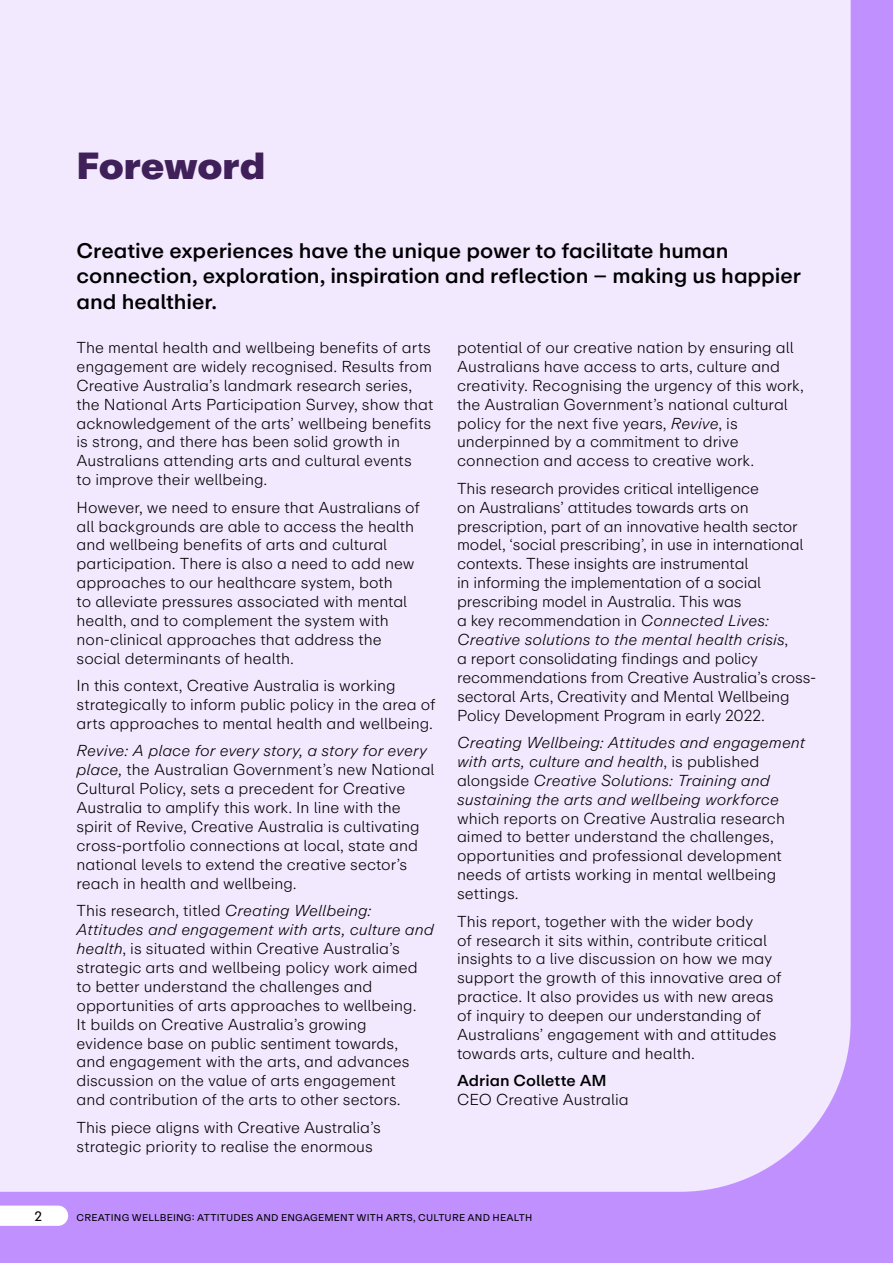
<style>
.page{position:relative;width:893px;height:1263px;background:#c090ff}
.page>*{position:absolute;margin:0;border:0;box-sizing:border-box;transform-origin:0 0}
.Heading_1{font:900 37.5px "ABC Repro";color:#402059}
.Introduction___Span_All{font:500 21px/25.2px "ABC Repro";letter-spacing:-.005em;color:#000}
.Body_Text{font:300 15.75px/18.9px "ABC Repro";color:#000}
.Body_Text___Sign_off{font:500 15.75px "ABC Repro";letter-spacing:.005em;color:#000}
.t1{font:13.5px "ABC Repro";color:#000}
.t2{font:9.75px "ABC Repro";letter-spacing:.02em;color:#000}
.s1{font-style:italic}
</style>
<div class="page">
<div style="left:0;top:0;width:851px;height:1192px;background:#f3e9ff"></div>
<svg style="left:0;top:1205px;width:68px;height:21px"></svg>
<h1 class="Heading_1" style="left:77px;top:140px;width:190px">Foreword</h1>
<p class="Introduction___Span_All" style="left:77px;top:238px;width:726px">Creative experiences have the unique power to facilitate human connection, exploration, inspiration and reflection – making us happier and healthier.</p>
<p class="Body_Text" style="left:77px;top:338px;width:359px">The mental health and wellbeing benefits of arts engagement are widely recognised. Results from Creative Australia’s landmark research series, the National Arts Participation Survey, show that acknowledgement of the arts’ wellbeing benefits is strong, and there has been solid growth in Australians attending arts and cultural events<br>to improve their wellbeing.</p>
<p class="Body_Text" style="left:77px;top:498px;width:345px">However, we need to ensure that Australians of all backgrounds are able to access the health and wellbeing benefits of arts and cultural participation. There is also a need to add new approaches to our healthcare system, both<br>to alleviate pressures associated with mental health, and to complement the system with non-clinical approaches that address the social determinants of health.</p>
<p class="Body_Text" style="left:77px;top:676px;width:361px">In this context, Creative Australia is working strategically to inform public policy in the area of arts approaches to mental health and wellbeing.</p>
<p class="Body_Text" style="left:77px;top:742px;width:360px"><span class="s1">Revive: A place for every story, a story for every place,</span> the Australian Government’s new National Cultural Policy, sets a precedent for Creative Australia to amplify this work. In line with the spirit of Revive, Creative Australia is cultivating cross-portfolio connections at local, state and national levels to extend the creative sector’s reach in health and wellbeing.</p>
<p class="Body_Text" style="left:77px;top:901px;width:359px">This research, titled <span class="s1">Creating Wellbeing:<br>Attitudes and engagement with arts, culture and health</span>, is situated within Creative Australia’s strategic arts and wellbeing policy work aimed to better understand the challenges and opportunities of arts approaches to wellbeing.<br>It builds on Creative Australia’s growing evidence base on public sentiment towards,<br>and engagement with the arts, and advances discussion on the value of arts engagement<br>and contribution of the arts to other sectors.</p>
<p class="Body_Text" style="left:77px;top:1118px;width:306px">This piece aligns with Creative Australia’s strategic priority to realise the enormous</p>
<p class="Body_Text" style="left:457px;top:338px;width:348px">potential of our creative nation by ensuring all Australians have access to arts, culture and creativity. Recognising the urgency of this work, the Australian Government’s national cultural policy for the next five years, <span class="s1">Revive</span>, is underpinned by a commitment to drive connection and access to creative work.</p>
<p class="Body_Text" style="left:457px;top:479px;width:361px">This research provides critical intelligence<br>on Australians’ attitudes towards arts on prescription, part of an innovative health sector model, ‘social prescribing’, in use in international contexts. These insights are instrumental<br>in informing the implementation of a social prescribing model in Australia. This was<br>a key recommendation in <span class="s1">Connected Lives:<br>Creative solutions to the mental health crisis</span>,<br>a report consolidating findings and policy recommendations from Creative Australia’s cross&shy;sectoral Arts, Creativity and Mental Wellbeing Policy Development Program in early 2022.</p>
<p class="Body_Text" style="left:457px;top:733px;width:349px"><span class="s1">Creating Wellbeing: Attitudes and engagement with arts, culture and health</span>, is published alongside <span class="s1">Creative Solutions: Training and sustaining the arts and wellbeing workforce </span>which reports on Creative Australia research aimed to better understand the challenges, opportunities and professional development needs of artists working in mental wellbeing settings.</p>
<p class="Body_Text" style="left:457px;top:912px;width:326px">This report, together with the wider body<br>of research it sits within, contribute critical insights to a live discussion on how we may support the growth of this innovative area of practice. It also provides us with new areas of inquiry to deepen our understanding of Australians’ engagement with and attitudes towards arts, culture and health.</p>
<p class="Body_Text___Sign_off" style="left:457px;top:1070px;width:151px">Adrian Collette AM</p>
<p class="Body_Text" style="left:457px;top:1090px;width:173px">CEO Creative Australia</p>
<p class="t1" style="left:34px;top:1207px;width:9px">2</p>
<p class="t2" style="left:77px;top:1211px;width:457px">CREATING WELLBEING: ATTITUDES AND ENGAGEMENT WITH ARTS, CULTURE AND HEALTH</p>
</div>
